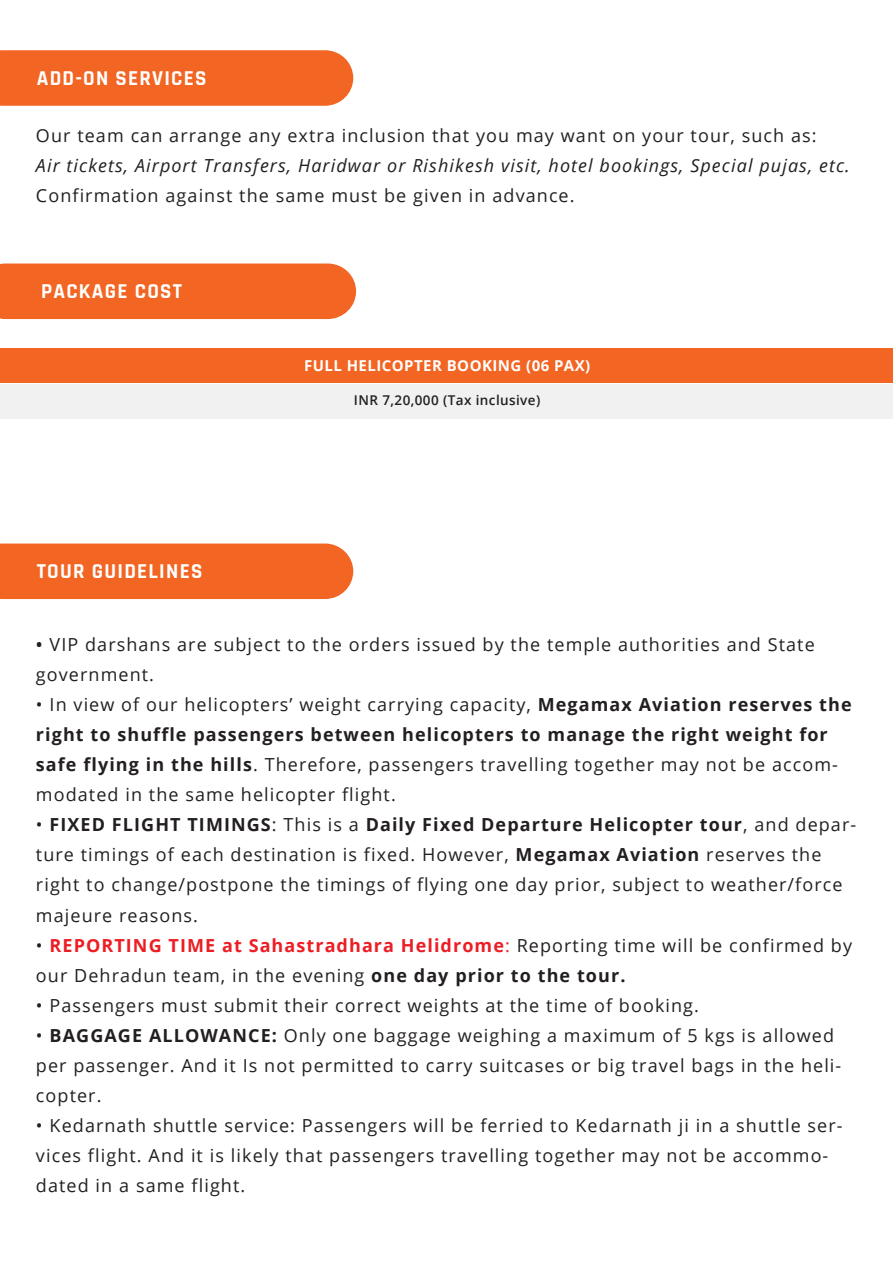
<style>
.page{position:relative;width:893px;height:1263px;background:#fff}
.page>*{position:absolute;margin:0;border:0;box-sizing:border-box;transform-origin:0 0}
.t1{font:700 21px "Rajdhani";letter-spacing:.06em;color:#fff}
.t2{font:18px/30px "Open Sans";letter-spacing:.06em;color:#231f20}
.t3{font:italic 18px "Open Sans";letter-spacing:.06em;color:#231f20}
.t4{font:700 15px "Open Sans";letter-spacing:.03em;color:#fff}
.t5{font:600 13.5px "Open Sans";letter-spacing:.03em;color:#231f20}
.s1{font-weight:600}
.s2{font-weight:700}
.s3{font-weight:700;color:#ed1d24}
.s4{color:#ed1d24}
</style>
<div class="page">
<div style="left:0;top:50px;width:353px;height:56px;background:#f26522"></div>
<div style="left:0;top:263px;width:356px;height:56px;background:#f26522"></div>
<div style="left:0;top:349px;width:893px;height:34px;background:#f26522"></div>
<div style="left:0;top:385px;width:893px;height:34px;background:#f1f1f2"></div>
<div style="left:0;top:543px;width:353px;height:56px;background:#f26522"></div>
<p class="t1" style="left:37px;top:65px;width:171px">ADD-ON SERVICES</p>
<p class="t2" style="left:36px;top:120px;width:782px">Our team can arrange any extra inclusion that you may want on your tour, such as:</p>
<p class="t3" style="left:36px;top:153px;width:815px">Air tickets, Airport Transfers, Haridwar or Rishikesh visit, hotel bookings, Special pujas, etc.</p>
<p class="t2" style="left:36px;top:180px;width:540px">Confirmation against the same must be given in advance.</p>
<p class="t1" style="left:41px;top:278px;width:143px">PACKAGE COST</p>
<p class="t1" style="left:37px;top:558px;width:167px">TOUR GUIDELINES</p>
<p class="t4" style="left:304px;top:355px;width:288px">FULL HELICOPTER BOOKING (06 PAX)</p>
<p class="t5" style="left:354px;top:390px;width:188px">INR 7,20,000 (Tax inclusive)</p>
<p class="t2" style="left:36px;top:629px;width:780px"><span class="s1">•</span> VIP darshans are subject to the orders issued by the temple authorities and State government.</p>
<p class="t2" style="left:36px;top:689px;width:817px">• In view of our helicopters’ weight carrying capacity, <span class="s2">Megamax Aviation reserves the right to shuffle passengers between helicopters to manage the right weight for safe flying in the hills</span>. Therefore, passengers travelling together may not be accom&shy;modated in the same helicopter flight.</p>
<p class="t2" style="left:36px;top:809px;width:822px">• <span class="s2">FIXED FLIGHT TIMINGS</span>: This is a <span class="s2">Daily Fixed Departure Helicopter tour</span>, and depar&shy;ture timings of each destination is fixed. However, <span class="s2">Megamax Aviation</span> reserves the right to change/postpone the timings of flying one day prior, subject to weather/force majeure reasons.</p>
<p class="t2" style="left:36px;top:929px;width:818px">• <span class="s3">REPORTING TIME at Sahastradhara Helidrome</span><span class="s4">:</span> Reporting time will be confirmed by our Dehradun team, in the evening <span class="s2">one day prior to the tour.</span></p>
<p class="t2" style="left:36px;top:989px;width:665px">• Passengers must submit their correct weights at the time of booking.</p>
<p class="t2" style="left:36px;top:1019px;width:807px">• <span class="s2">BAGGAGE ALLOWANCE:</span> Only one baggage weighing a maximum of 5 kgs is allowed per passenger. And it Is not permitted to carry suitcases or big travel bags in the heli&shy;copter.</p>
<p class="t2" style="left:36px;top:1109px;width:808px">• Kedarnath shuttle service: Passengers will be ferried to Kedarnath ji in a shuttle ser&shy;vices flight. And it is likely that passengers travelling together may not be accommo&shy;dated in a same flight.</p>
</div>
